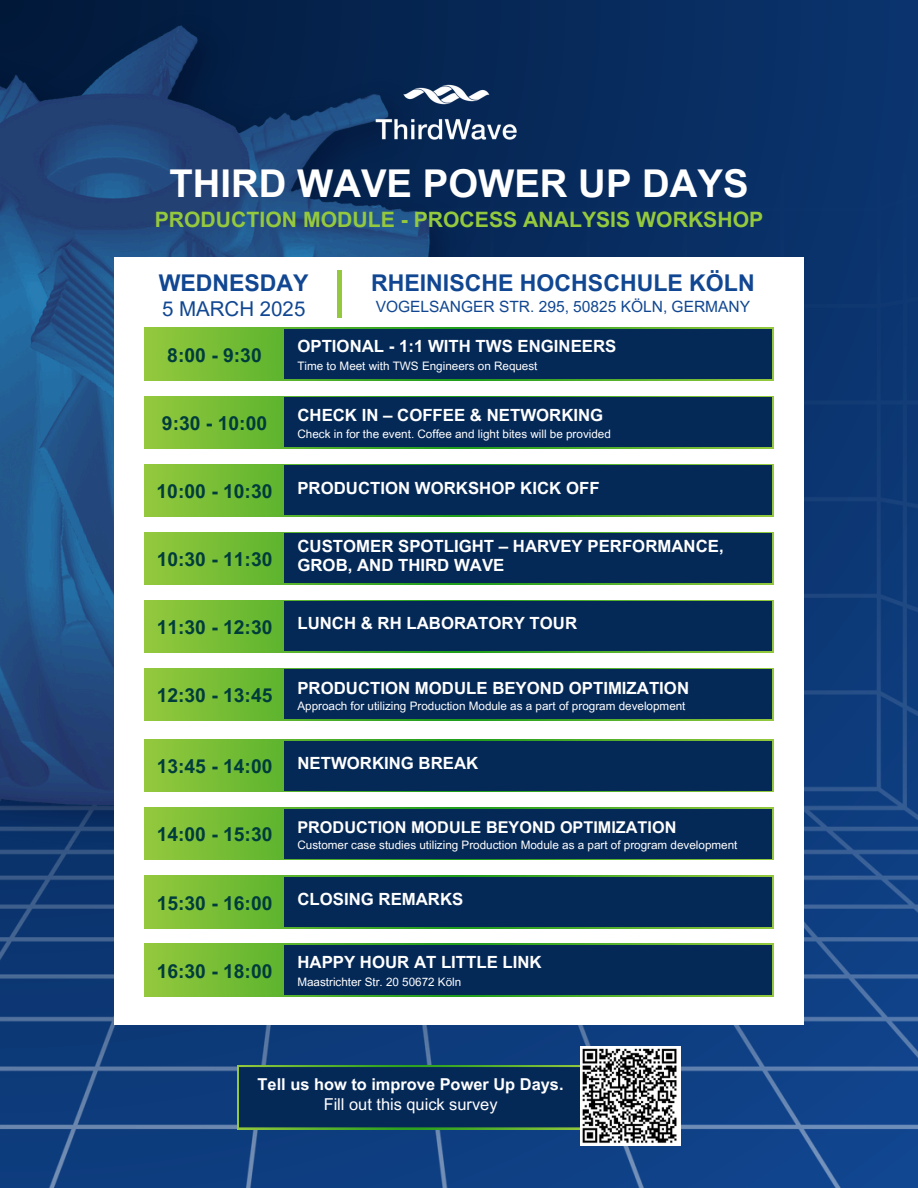
<style>
.page{position:relative;width:918px;height:1188px;background:#fff}
.page>*{position:absolute;margin:0;border:0;box-sizing:border-box;transform-origin:0 0}
.t1{font:700 38.4px "Arial MT Pro";color:#fff}
.t2{font:700 23.1px "Arial MT Pro";color:#114792}
.t3{font:700 21.15px "Arial MT Pro";color:#95c93d}
.t4{font:20.55px "Arial MT Pro";color:#114792}
.t5{font:700 19.35px "Arial MT Pro";color:#003c3c}
.t6{font:700 16.8px "Arial MT Pro";color:#fff}
.t7{font:700 16.35px/20.5px "Arial MT Pro";color:#fff;text-align:center}
.t8{font:700 16.2px "Arial MT Pro";color:#fff}
.t9{font:15.6px "Arial MT Pro";color:#114792}
.t10{font:11.7px "Arial MT Pro";color:#fff}
.s1{font-weight:400}
</style>
<div class="page">
<img style="left:0;top:0;width:918px;height:1188px">
<img style="left:0;top:0;width:738px;height:912px">
<div style="left:114px;top:257px;width:690px;height:768px;background:#fff"></div>
<svg style="left:145px;top:328px;width:628px;height:52px;background:#73bc34"></svg>
<div style="left:284px;top:329px;width:488px;height:50px;background:#052957"></div>
<svg style="left:145px;top:396px;width:628px;height:52px;background:#6db436"></svg>
<div style="left:284px;top:398px;width:488px;height:49px;background:#052957"></div>
<svg style="left:145px;top:464px;width:628px;height:52px;background:#6db436"></svg>
<div style="left:284px;top:466px;width:488px;height:49px;background:#052957"></div>
<svg style="left:145px;top:532px;width:628px;height:53px;background:#6bb435"></svg>
<div style="left:284px;top:534px;width:488px;height:49px;background:#052957"></div>
<svg style="left:145px;top:600px;width:628px;height:53px;background:#6bb435"></svg>
<div style="left:284px;top:602px;width:488px;height:49px;background:#052957"></div>
<svg style="left:145px;top:668px;width:628px;height:53px;background:#6bb435"></svg>
<div style="left:284px;top:670px;width:488px;height:49px;background:#052957"></div>
<svg style="left:145px;top:739px;width:628px;height:53px;background:#6bb435"></svg>
<div style="left:284px;top:741px;width:488px;height:49px;background:#052957"></div>
<svg style="left:145px;top:807px;width:628px;height:53px;background:#6bb435"></svg>
<div style="left:284px;top:809px;width:488px;height:49px;background:#052957"></div>
<svg style="left:145px;top:876px;width:628px;height:52px;background:#73bc34"></svg>
<div style="left:284px;top:877px;width:488px;height:50px;background:#052957"></div>
<svg style="left:145px;top:944px;width:628px;height:52px;background:#73bc34"></svg>
<div style="left:284px;top:945px;width:488px;height:50px;background:#052957"></div>
<hr style="left:337px;top:270px;width:4px;height:48px;background:#95c93d">
<img style="left:371px;top:65px;width:148px;height:106px">
<svg style="left:237px;top:1065px;width:343px;height:64px;background:#0a3154"></svg>
<img style="left:580px;top:1046px;width:100px;height:100px">
<p class="t1" style="left:169px;top:169px;width:581px">THIRD WAVE POWER UP DAYS</p>
<p class="t3" style="left:155px;top:212px;width:610px">PRODUCTION MODULE - PROCESS ANALYSIS WORKSHOP</p>
<h2 class="t2" style="left:159px;top:274px;width:151px">WEDNESDAY</h2>
<h2 class="t4" style="left:162px;top:301px;width:145px">5 MARCH 2025</h2>
<h4 class="t2" style="left:371px;top:274px;width:385px">RHEINISCHE HOCHSCHULE KÖLN</h4>
<h4 class="t9" style="left:376px;top:300px;width:376px">VOGELSANGER STR. 295, 50825 KÖLN, GERMANY</h4>
<h2 class="t5" style="left:167px;top:348px;width:96px">8:00 - 9:30</h2>
<h2 class="t5" style="left:162px;top:416px;width:107px">9:30 - 10:00</h2>
<p class="t6" style="left:297px;top:340px;width:320px">OPTIONAL - 1:1 WITH TWS ENGINEERS</p>
<h1 class="t10" style="left:297px;top:361px;width:242px">Time to Meet with TWS Engineers on Request</h1>
<h3 class="t6" style="left:297px;top:408px;width:307px">CHECK IN – COFFEE &amp; NETWORKING</h3>
<h5 class="t10" style="left:297px;top:430px;width:315px">Check in for the event. Coffee and light bites will be provided</h5>
<p class="t5" style="left:157px;top:484px;width:117px">10:00 - 10:30</p>
<h4 class="t6" style="left:297px;top:482px;width:304px">PRODUCTION WORKSHOP KICK OFF</h4>
<h2 class="t6" style="left:297px;top:540px;width:428px">CUSTOMER SPOTLIGHT – HARVEY PERFORMANCE,</h2>
<h4 class="t5" style="left:157px;top:552px;width:117px">10:30 - 11:30</h4>
<h2 class="t6" style="left:297px;top:559px;width:209px">GROB, AND THIRD WAVE</h2>
<h2 class="t5" style="left:157px;top:620px;width:117px">11:30 - 12:30</h2>
<p class="t6" style="left:297px;top:617px;width:281px">LUNCH &amp; RH LABORATORY TOUR</p>
<h4 class="t5" style="left:157px;top:688px;width:117px">12:30 - 13:45</h4>
<h4 class="t6" style="left:297px;top:682px;width:393px">PRODUCTION MODULE BEYOND OPTIMIZATION</h4>
<h2 class="t10" style="left:297px;top:702px;width:390px">Approach for utilizing Production Module as a part of program development</h2>
<h4 class="t5" style="left:157px;top:759px;width:117px">13:45 - 14:00</h4>
<h2 class="t6" style="left:297px;top:757px;width:182px">NETWORKING BREAK</h2>
<p class="t5" style="left:157px;top:827px;width:117px">14:00 - 15:30</p>
<h2 class="t8" style="left:297px;top:821px;width:381px">PRODUCTION MODULE BEYOND OPTIMIZATION</h2>
<h4 class="t10" style="left:297px;top:841px;width:442px">Customer case studies utilizing Production Module as a part of program development</h4>
<h4 class="t5" style="left:157px;top:896px;width:117px">15:30 - 16:00</h4>
<h2 class="t6" style="left:297px;top:893px;width:168px">CLOSING REMARKS</h2>
<p class="t5" style="left:157px;top:964px;width:117px">16:30 - 18:00</p>
<h2 class="t6" style="left:297px;top:956px;width:246px">HAPPY HOUR AT LITTLE LINK</h2>
<h4 class="t10" style="left:297px;top:977px;width:165px">Maastrichter Str. 20 50672 Köln</h4>
<h2 class="t7" style="left:258px;top:1076px;width:307px">Tell us how to improve Power Up Days.<br><span class="s1">Fill out this quick survey</span></h2>
</div>
